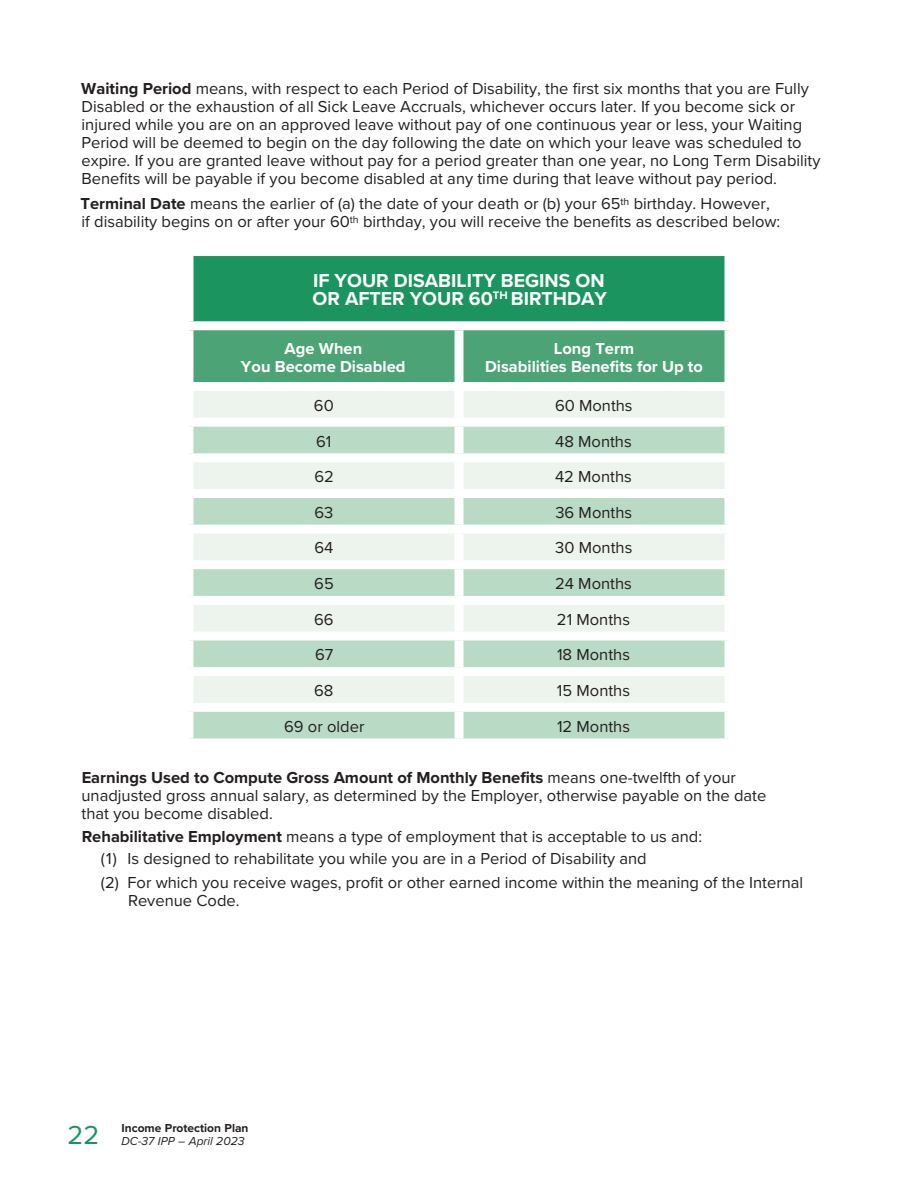
<style>
.page{position:relative;width:918px;height:1188px;background:#fff}
.page>*{position:absolute;margin:0;border:0;box-sizing:border-box;transform-origin:0 0}
.t1{font:27px "Proxima Nova";color:#1c945f}
._2023_Table_Header{font:700 19.5px/18px "Proxima Nova";color:#fff}
._2023_IPP_level_1_IP{font:16.5px/18px "Proxima Nova";color:#231f20}
._2023_IPP_body{font:16.5px/18px "Proxima Nova";color:#231f20}
._2023_IPP_level_2_li{font:16.5px/18px "Proxima Nova";color:#231f20}
._2023_IPP_table_disa{font:16.5px "Proxima Nova";color:#231f20}
._2023_Sub_Header_cen{font:700 16.5px/18px "Proxima Nova";color:#fff;text-align:center}
.t2{font:700 12px "Proxima Nova";color:#231f20}
.t3{font:italic 12px "Proxima Nova";color:#231f20}
.s1{font-weight:700}
</style>
<div class="page">
<div style="left:189px;top:252px;width:540px;height:74px;background:#1c945f"></div>
<div style="left:194px;top:330px;width:530px;height:52px;background:#4ca476"></div>
<div style="left:194px;top:391px;width:530px;height:27px;background:#edf4ee"></div>
<svg style="left:194px;top:427px;width:530px;height:311px;background:#d0e5d7"></svg>
<div style="left:454px;top:391px;width:10px;height:27px;background:#fff"></div>
<div style="left:454px;top:427px;width:10px;height:26px;background:#fff"></div>
<div style="left:184px;top:453px;width:275px;height:9px;background:#fff"></div>
<div style="left:459px;top:453px;width:275px;height:9px;background:#fff"></div>
<div style="left:454px;top:462px;width:10px;height:27px;background:#fff"></div>
<div style="left:184px;top:489px;width:275px;height:9px;background:#fff"></div>
<div style="left:459px;top:489px;width:275px;height:9px;background:#fff"></div>
<div style="left:454px;top:498px;width:10px;height:27px;background:#fff"></div>
<div style="left:184px;top:525px;width:275px;height:9px;background:#fff"></div>
<div style="left:459px;top:525px;width:275px;height:9px;background:#fff"></div>
<div style="left:454px;top:534px;width:10px;height:26px;background:#fff"></div>
<div style="left:184px;top:560px;width:275px;height:9px;background:#fff"></div>
<div style="left:459px;top:560px;width:275px;height:9px;background:#fff"></div>
<div style="left:454px;top:569px;width:10px;height:27px;background:#fff"></div>
<div style="left:184px;top:596px;width:275px;height:9px;background:#fff"></div>
<div style="left:459px;top:596px;width:275px;height:9px;background:#fff"></div>
<div style="left:454px;top:605px;width:10px;height:27px;background:#fff"></div>
<div style="left:184px;top:632px;width:275px;height:9px;background:#fff"></div>
<div style="left:459px;top:632px;width:275px;height:9px;background:#fff"></div>
<div style="left:454px;top:641px;width:10px;height:26px;background:#fff"></div>
<div style="left:184px;top:667px;width:275px;height:9px;background:#fff"></div>
<div style="left:459px;top:667px;width:275px;height:9px;background:#fff"></div>
<div style="left:454px;top:676px;width:10px;height:27px;background:#fff"></div>
<div style="left:184px;top:703px;width:275px;height:9px;background:#fff"></div>
<div style="left:459px;top:703px;width:275px;height:9px;background:#fff"></div>
<div style="left:454px;top:712px;width:10px;height:26px;background:#fff"></div>
<div style="left:454px;top:330px;width:10px;height:52px;background:#fff"></div>
<div style="left:184px;top:247px;width:275px;height:9px;background:#fff"></div>
<div style="left:184px;top:256px;width:10px;height:65px;background:#fff"></div>
<div style="left:459px;top:247px;width:275px;height:9px;background:#fff"></div>
<div style="left:724px;top:256px;width:10px;height:65px;background:#fff"></div>
<div style="left:184px;top:321px;width:275px;height:9px;background:#fff"></div>
<div style="left:459px;top:321px;width:275px;height:9px;background:#fff"></div>
<p class="_2023_IPP_level_1_IP" style="left:81px;top:79px;width:741px"><span class="s1">Waiting Period</span> means, with respect to each Period of Disability, the first six months that you are Fully Disabled or the exhaustion of all Sick Leave Accruals, whichever occurs later. If you become sick or injured while you are on an approved leave without pay of one continuous year or less, your Waiting Period will be deemed to begin on the day following the date on which your leave was scheduled to expire. If you are granted leave without pay for a period greater than one year, no Long Term Disability Benefits will be payable if you become disabled at any time during that leave without pay period.</p>
<p class="_2023_IPP_level_1_IP" style="left:80px;top:194px;width:701px"><span class="s1">Terminal Date</span> means the earlier of (a) the date of your death or (b) your 65<sup>th</sup> birthday. However, if disability begins on or after your 60<sup>th</sup> birthday, you will receive the benefits as described below:</p>
<p class="_2023_Table_Header" style="left:313px;top:271px;width:296px">IF YOUR DISABILITY BEGINS ON<br>OR AFTER YOUR 60<sup>TH</sup> BIRTHDAY</p>
<p class="_2023_Sub_Header_cen" style="left:241px;top:339px;width:166px">Age When<br>You Become Disabled</p>
<p class="_2023_Sub_Header_cen" style="left:485px;top:339px;width:219px">Long Term<br>Disabilities Benefits for Up to</p>
<p class="_2023_IPP_table_disa" style="left:314px;top:393px;width:21px">60</p>
<p class="_2023_IPP_table_disa" style="left:555px;top:393px;width:79px">60 Months</p>
<p class="_2023_IPP_table_disa" style="left:316px;top:429px;width:17px">61</p>
<p class="_2023_IPP_table_disa" style="left:555px;top:429px;width:78px">48 Months</p>
<p class="_2023_IPP_table_disa" style="left:314px;top:464px;width:21px">62</p>
<p class="_2023_IPP_table_disa" style="left:555px;top:464px;width:78px">42 Months</p>
<p class="_2023_IPP_table_disa" style="left:314px;top:500px;width:20px">63</p>
<p class="_2023_IPP_table_disa" style="left:555px;top:500px;width:78px">36 Months</p>
<p class="_2023_IPP_table_disa" style="left:314px;top:536px;width:20px">64</p>
<p class="_2023_IPP_table_disa" style="left:555px;top:536px;width:79px">30 Months</p>
<p class="_2023_IPP_table_disa" style="left:314px;top:571px;width:21px">65</p>
<p class="_2023_IPP_table_disa" style="left:555px;top:571px;width:78px">24 Months</p>
<p class="_2023_IPP_table_disa" style="left:314px;top:607px;width:21px">66</p>
<p class="_2023_IPP_table_disa" style="left:557px;top:607px;width:75px">21 Months</p>
<p class="_2023_IPP_table_disa" style="left:315px;top:643px;width:20px">67</p>
<p class="_2023_IPP_table_disa" style="left:557px;top:643px;width:74px">18 Months</p>
<p class="_2023_IPP_table_disa" style="left:314px;top:678px;width:21px">68</p>
<p class="_2023_IPP_table_disa" style="left:557px;top:678px;width:75px">15 Months</p>
<p class="_2023_IPP_table_disa" style="left:284px;top:714px;width:82px">69 or older</p>
<p class="_2023_IPP_table_disa" style="left:557px;top:714px;width:75px">12 Months</p>
<p class="_2023_IPP_body" style="left:82px;top:768px;width:686px"><span class="s1">Earnings Used to Compute Gross Amount of Monthly Benefits</span> means one-twelfth of your unadjusted gross annual salary, as determined by the Employer, otherwise payable on the date that you become disabled.</p>
<p class="_2023_IPP_body" style="left:82px;top:827px;width:622px"><span class="s1">Rehabilitative Employment</span> means a type of employment that is acceptable to us and:</p>
<p class="_2023_IPP_level_2_li" style="left:101px;top:849px;width:547px">(1) Is designed to rehabilitate you while you are in a Period of Disability and</p>
<p class="_2023_IPP_level_2_li" style="left:128px;top:873px;width:677px;text-indent:-27px">(2) For which you receive wages, profit or other earned income within the meaning of the Internal<br>Revenue Code.</p>
<h1 class="t1" style="left:68px;top:1115px;width:33px">22</h1>
<p class="t2" style="left:122px;top:1119px;width:129px">Income Protection Plan</p>
<p class="t3" style="left:122px;top:1133px;width:124px">DC-37 IPP – April 2023</p>
</div>
